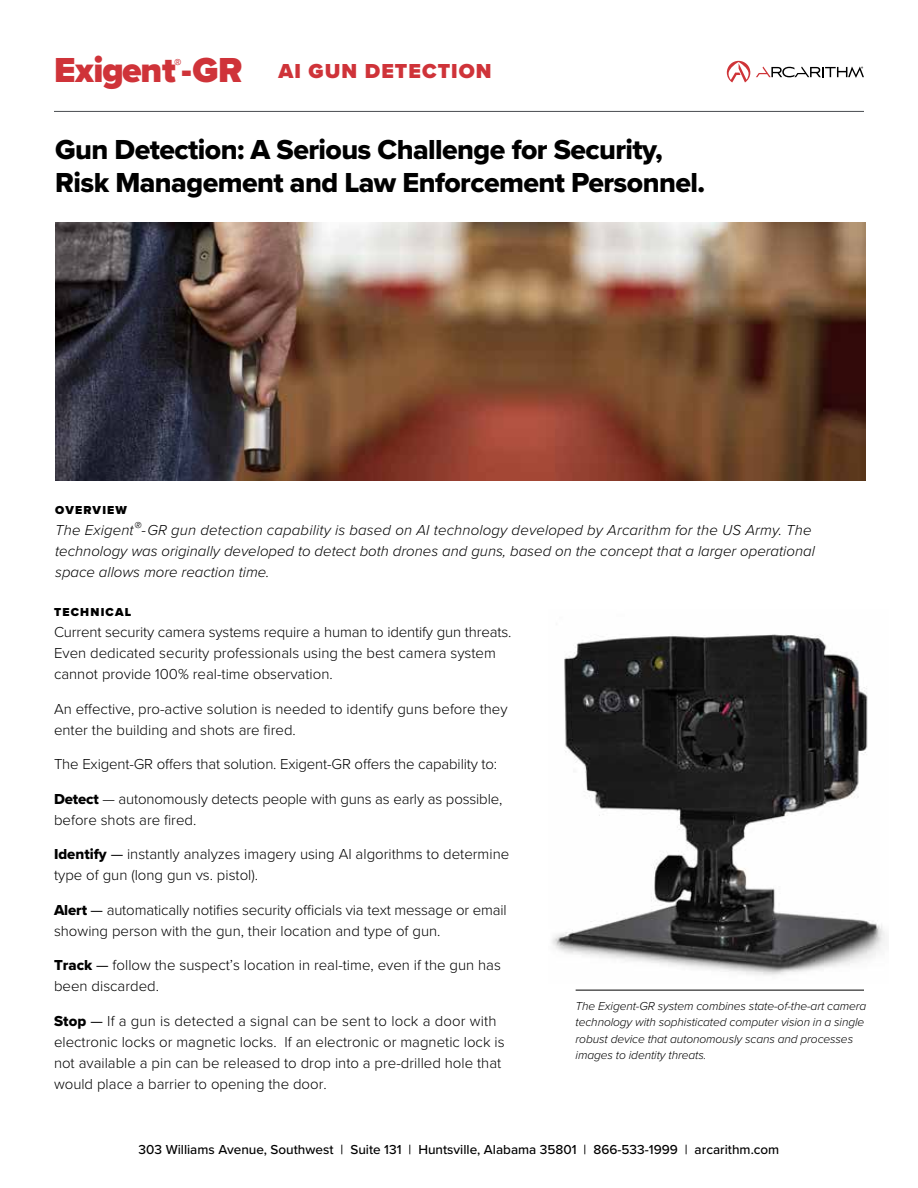
<style>
.page{position:relative;width:918px;height:1188px;background:#fff}
.page>*{position:absolute;margin:0;border:0;box-sizing:border-box;transform-origin:0 0}
.t1{font:900 36px "Proxima Nova";letter-spacing:-.02em;color:#cf3339}
.t2{font:28.5px/33px "Proxima Nova Extrabld";letter-spacing:-.02em;color:#000}
.t3{font:900 21px "Proxima Nova";letter-spacing:.05em;color:#cf3339}
.t4{font:300 15px/21px "Proxima Nova";color:#000}
.t5{font:italic 300 15px/21px "Proxima Nova";color:#000}
.t6{font:900 15px "Proxima Nova";color:#cf3339}
.t7{font:500 13.5px "Proxima Nova";color:#000}
.t8{font:italic 300 12px/16.5px "Proxima Nova";letter-spacing:-.01em;color:#000}
.t9{font:900 12px "Proxima Nova";letter-spacing:.1em;color:#000}
.s1{font-size:36px}
.s2{font-family:"Proxima Nova Extrabld";font-weight:400}
.s3{font-weight:400}
</style>
<div class="page">
<hr style="left:54px;top:111px;width:810px;height:1px;background:#484b50">
<svg style="left:727px;top:61px;width:23px;height:21px"></svg>
<svg style="left:756px;top:66px;width:108px;height:12px"></svg>
<img style="left:55px;top:222px;width:810px;height:259px">
<img style="left:552px;top:634px;width:333px;height:341px">
<hr style="left:576px;top:990px;width:288px;height:1px;background:#000">
<h1 class="t1" style="left:54px;top:44px;width:123px">Exigent</h1>
<p class="t6" style="left:174px;top:53px;width:9px">®</p>
<h3 class="t3" style="left:181px;top:55px;width:312px"><span class="s1">-GR</span> AI GUN DETECTION</h3>
<h2 class="t2" style="left:55px;top:133px;width:651px">Gun Detection: A Serious Challenge for Security,<br>Risk Management and Law Enforcement Personnel.</h2>
<p class="t9" style="left:55px;top:501px;width:73px">OVERVIEW</p>
<p class="t5" style="left:55px;top:519px;width:761px">The Exigent®-GR gun detection capability is based on AI technology developed by Arcarithm for the US Army. The technology was originally developed to detect both drones and guns, based on the concept that a larger operational space allows more reaction time.</p>
<p class="t9" style="left:54px;top:603px;width:79px">TECHNICAL</p>
<p class="t4" style="left:54px;top:621px;width:459px">Current security camera systems require a human to identify gun threats.<br>Even dedicated security professionals using the best camera system cannot provide 100% real-time observation.</p>
<p class="t4" style="left:54px;top:697px;width:455px">An effective, pro-active solution is needed to identify guns before they enter the building and shots are fired.</p>
<p class="t4" style="left:54px;top:753px;width:445px">The Exigent-GR offers that solution. Exigent-GR offers the capability to:</p>
<p class="t4" style="left:54px;top:787px;width:450px"><span class="s2">Detect</span> — autonomously detects people with guns as early as possible, before shots are fired.</p>
<p class="t4" style="left:54px;top:843px;width:457px"><span class="s2">Identify</span> <span class="s3">—</span> instantly analyzes imagery using AI algorithms to determine type of gun (long gun vs. pistol).</p>
<p class="t4" style="left:54px;top:898px;width:454px"><span class="s2">Alert</span> <span class="s3">—</span> automatically notifies security officials via text message or email showing person with the gun, their location and type of gun.</p>
<p class="t4" style="left:54px;top:954px;width:449px"><span class="s2">Track</span> <span class="s3">—</span> follow the suspect’s location in real-time, even if the gun has been discarded.</p>
<p class="t4" style="left:54px;top:1009px;width:452px"><span class="s2">Stop</span> <span class="s3">—</span> If a gun is detected a signal can be sent to lock a door with electronic locks or magnetic locks. If an electronic or magnetic lock is not available a pin can be released to drop into a pre-drilled hole that would place a barrier to opening the door.</p>
<p class="t8" style="left:576px;top:997px;width:292px">The Exigent-GR system combines state-of-the-art camera technology with sophisticated computer vision in a single robust device that autonomously scans and processes images to identity threats.</p>
<p class="t7" style="left:139px;top:1139px;width:642px">303 Williams Avenue, Southwest | Suite 131 | Huntsville, Alabama 35801 | 866-533-1999 | arcarithm.com</p>
</div>
